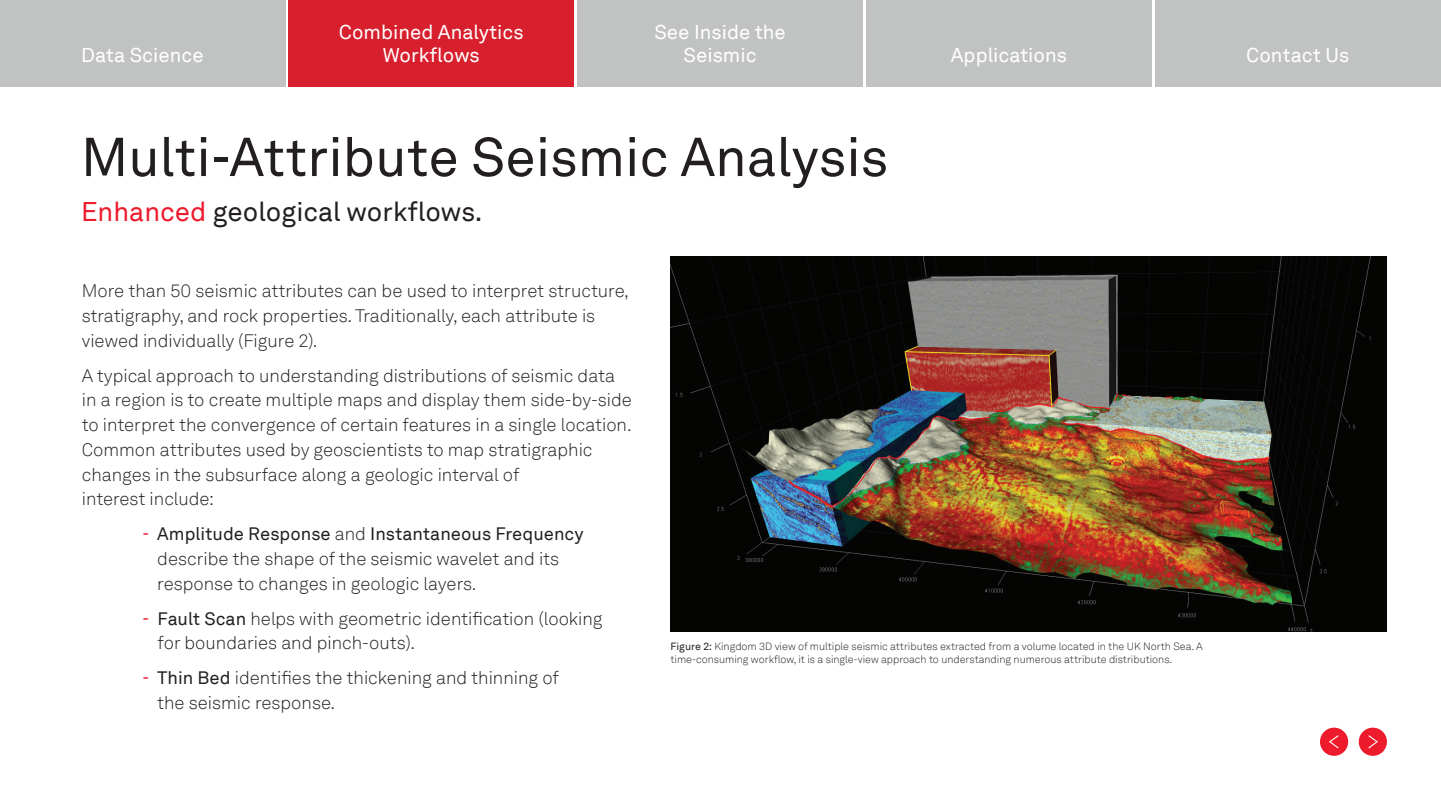
<style>
.page{position:relative;width:1441px;height:810px;background:#fff}
.page>*{position:absolute;margin:0;border:0;box-sizing:border-box;transform-origin:0 0}
.t1{font:54px "Akkurat LLTT";color:#231f20}
.t2{font:27px "Akkurat LLTT";color:#231f20}
.t3{font:19.95px/24px "Akkurat LLTT";color:#fff;text-align:center}
.t4{font:300 18px/24.8px "Akkurat LLTT";color:#231f20}
.t5{font:300 10.5px/13.5px "Akkurat LLTT";color:#231f20}
.s1{color:#ee1b2d}
.s2{font-weight:400;color:#ee1b2d}
.s3{font-weight:400}
</style>
<div class="page">
<img style="left:670px;top:256px;width:716px;height:375px">
<div style="left:0;top:0;width:285px;height:86px;background:#c1c3c3"></div>
<div style="left:577px;top:0;width:285px;height:86px;background:#c1c3c3"></div>
<div style="left:289px;top:0;width:285px;height:86px;background:#d81f2d"></div>
<div style="left:866px;top:0;width:285px;height:86px;background:#c1c3c3"></div>
<div style="left:1155px;top:0;width:284px;height:86px;background:#c1c3c3"></div>
<div style="left:1358px;top:728px;width:28px;height:28px;background:#ee1b2d;border-radius:50%"></div>
<svg style="left:1368px;top:735px;width:10px;height:14px"></svg>
<div style="left:1319px;top:728px;width:28px;height:28px;background:#ee1b2d;border-radius:50%"></div>
<svg style="left:1329px;top:735px;width:10px;height:14px"></svg>
<p class="t3" style="left:81px;top:43px;width:124px">Data Science</p>
<p class="t3" style="left:339px;top:19px;width:186px">Combined Analytics<br>Workflows</p>
<p class="t3" style="left:654px;top:19px;width:133px">See Inside the<br>Seismic</p>
<h1 class="t1" style="left:81px;top:117px;width:808px">Multi-Attribute Seismic Analysis</h1>
<h2 class="t2" style="left:81px;top:192px;width:403px"><span class="s1">Enhanced</span> geological workflows.</h2>
<p class="t3" style="left:950px;top:43px;width:118px">Applications</p>
<p class="t3" style="left:1246px;top:43px;width:105px">Contact Us</p>
<p class="t4" style="left:82px;top:278px;width:548px">More than 50 seismic attributes can be used to interpret structure, stratigraphy, and rock properties. Traditionally, each attribute is viewed individually (Figure 2).</p>
<p class="t4" style="left:82px;top:362px;width:551px">A typical approach to understanding distributions of seismic data in a region is to create multiple maps and display them side-by-side to interpret the convergence of certain features in a single location.<br>Common attributes used by geoscientists to map stratigraphic changes in the subsurface along a geologic interval of<br>interest include:</p>
<p class="t4" style="left:157px;top:521px;width:428px;text-indent:-15px"><span class="s2">-</span> <span class="s3">Amplitude Response</span> and <span class="s3">Instantaneous Frequency </span>describe the shape of the seismic wavelet and its response to changes in geologic layers.</p>
<p class="t4" style="left:157px;top:605px;width:446px;text-indent:-15px"><span class="s2">-</span> <span class="s3">Fault Scan</span> helps with geometric identification (looking for boundaries and pinch-outs).</p>
<p class="t4" style="left:157px;top:665px;width:403px;text-indent:-15px"><span class="s2">-</span> <span class="s3">Thin Bed</span> identifies the thickening and thinning of the seismic response.</p>
<p class="t5" style="left:670px;top:639px;width:533px"><span class="s3">Figure 2:</span> Kingdom 3D view of multiple seismic attributes extracted from a volume located in the UK North Sea. A time-consuming workflow, it is a single-view approach to understanding numerous attribute distributions.</p>
</div>
